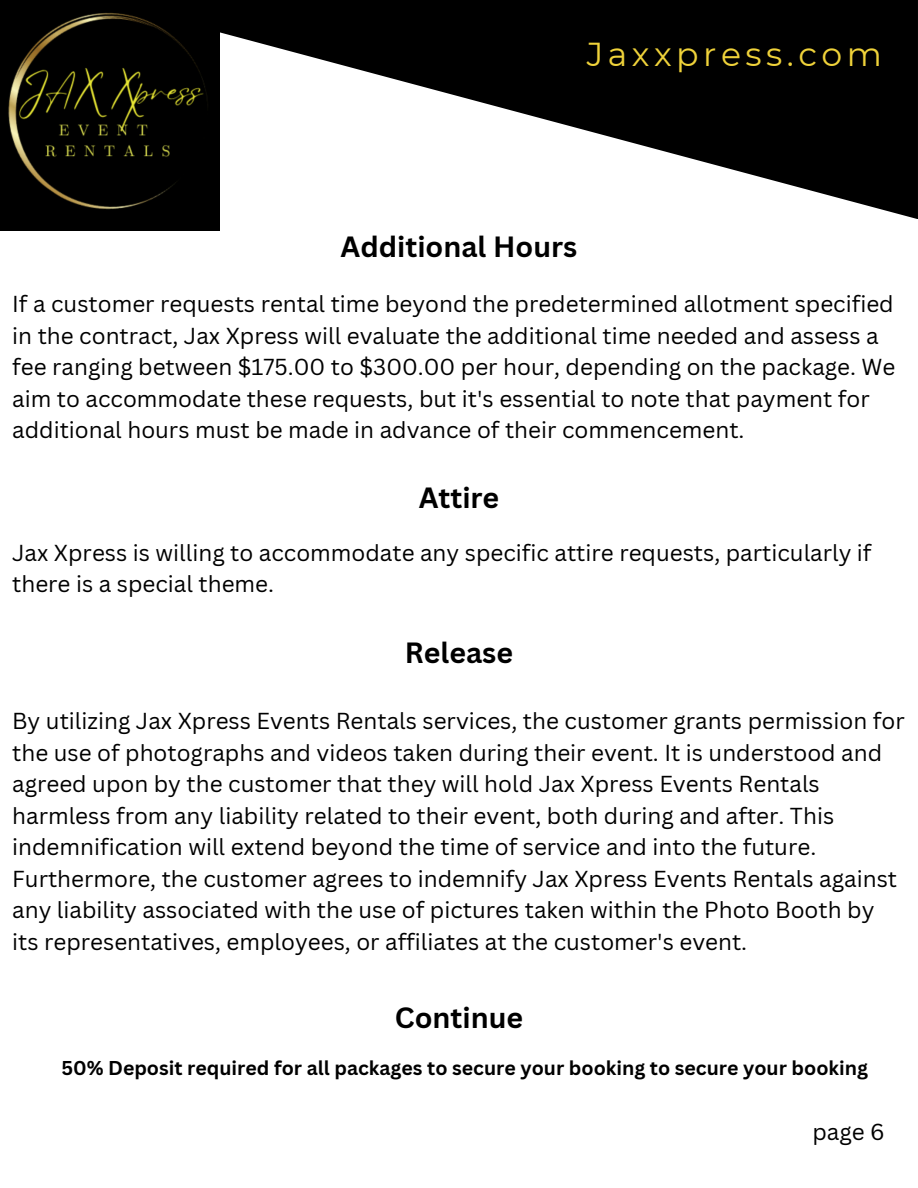
<style>
.page{position:relative;width:918px;height:1188px;background:#fff}
.page>*{position:absolute;margin:0;border:0;box-sizing:border-box;transform-origin:0 0}
.t1{font:33.15px "Montserrat";letter-spacing:.135em;color:#efd23a}
.t2{font:700 28.5px "Canva Sans";color:#000}
.t3{font:22.5px/31.5px "Canva Sans";color:#000}
.t4{font:700 19.5px "Canva Sans";color:#000}
</style>
<div class="page">
<svg style="left:219px;top:0;width:699px;height:219px;fill:#000"></svg>
<img style="left:0;top:0;width:219px;height:231px">
<p class="t1" style="left:587px;top:34px;width:297px">Jaxxpress.com</p>
<p class="t2" style="left:341px;top:227px;width:238px">Additional Hours</p>
<p class="t3" style="left:12px;top:288px;width:885px">If a customer requests rental time beyond the predetermined allotment specified in the contract, Jax Xpress will evaluate the additional time needed and assess a fee ranging between $175.00 to $300.00 per hour, depending on the package. We aim to accommodate these requests, but it's essential to note that payment for additional hours must be made in advance of their commencement.</p>
<p class="t2" style="left:419px;top:478px;width:82px">Attire</p>
<p class="t3" style="left:12px;top:536px;width:861px">Jax Xpress is willing to accommodate any specific attire requests, particularly if there is a special theme.</p>
<p class="t2" style="left:405px;top:632px;width:110px">Release</p>
<p class="t3" style="left:12px;top:705px;width:894px">By utilizing Jax Xpress Events Rentals services, the customer grants permission for the use of photographs and videos taken during their event. It is understood and agreed upon by the customer that they will hold Jax Xpress Events Rentals harmless from any liability related to their event, both during and after. This indemnification will extend beyond the time of service and into the future.</p>
<p class="t3" style="left:12px;top:863px;width:886px">Furthermore, the customer agrees to indemnify Jax Xpress Events Rentals against any liability associated with the use of pictures taken within the Photo Booth by its representatives, employees, or affiliates at the customer's event.</p>
<p class="t2" style="left:395px;top:998px;width:130px">Continue</p>
<p class="t4" style="left:61px;top:1054px;width:808px">50% Deposit required for all packages to secure your booking to secure your booking</p>
<p class="t3" style="left:812px;top:1115px;width:74px">page 6</p>
</div>
